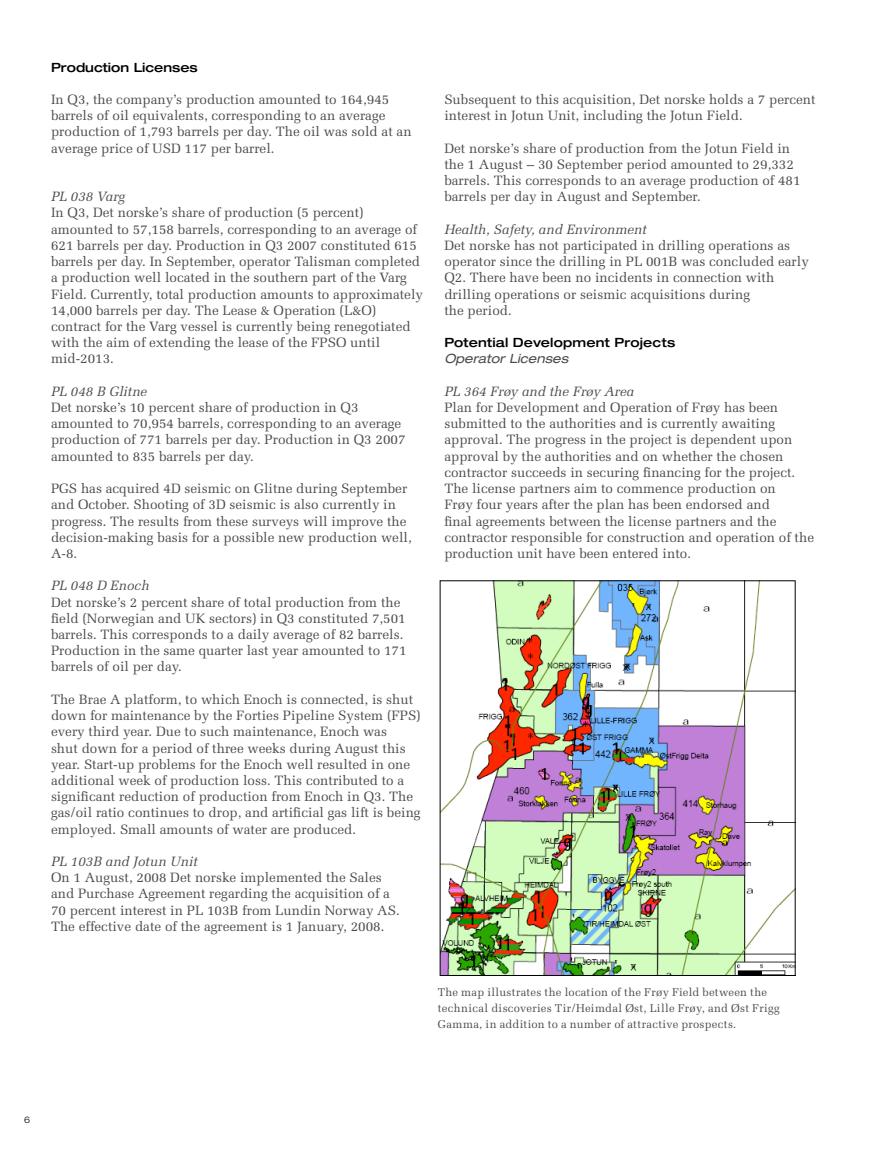
<style>
.page{position:relative;width:893px;height:1149px;background:#fff}
.page>*{position:absolute;margin:0;border:0;box-sizing:border-box;transform-origin:0 0}
.t1{font:13.5px/16.2px "Melior";color:#4b4b4d}
.t2{font:italic 13.5px "Melior";color:#4b4b4d}
.t3{font:500 expanded 12.75px "Helvetica Neue";letter-spacing:.01em;color:#000}
.t4{font:italic expanded 12.75px "Helvetica Neue";color:#4b4b4d}
.t5{font:11.25px/16.2px "Melior";letter-spacing:.025em;color:#4b4b4d}
.t6{font:300 expanded 9px "Helvetica Neue";color:#000}
</style>
<div class="page">
<img style="left:442px;top:582px;width:351px;height:391px">
<p class="t3" style="left:51px;top:59px;width:148px">Production Licenses</p>
<p class="t1" style="left:51px;top:91px;width:362px">In Q3, the company’s production amounted to 164,945 barrels of oil equivalents, corresponding to an average production of 1,793 barrels per day. The oil was sold at an average price of USD 117 per barrel.</p>
<p class="t2" style="left:51px;top:189px;width:76px">PL 038 Varg</p>
<p class="t1" style="left:51px;top:205px;width:374px">In Q3, Det norske’s share of production (5 percent) amounted to 57,158 barrels, corresponding to an average of 621 barrels per day. Production in Q3 2007 constituted 615 barrels per day. In September, operator Talisman completed a production well located in the southern part of the Varg Field. Currently, total production amounts to approximately 14,000 barrels per day. The Lease &amp; Operation (L&amp;O) contract for the Varg vessel is currently being renegotiated with the aim of extending the lease of the FPSO until mid-2013.</p>
<p class="t2" style="left:51px;top:383px;width:98px">PL 048 B Glitne</p>
<p class="t1" style="left:51px;top:399px;width:356px">Det norske’s 10 percent share of production in Q3 amounted to 70,954 barrels, corresponding to an average production of 771 barrels per day. Production in Q3 2007 amounted to 835 barrels per day.</p>
<p class="t1" style="left:51px;top:480px;width:362px">PGS has acquired 4D seismic on Glitne during September and October. Shooting of 3D seismic is also currently in progress. The results from these surveys will improve the decision-making basis for a possible new production well, A-8.</p>
<p class="t2" style="left:51px;top:577px;width:100px">PL 048 D Enoch</p>
<p class="t1" style="left:51px;top:593px;width:357px">Det norske’s 2 percent share of total production from the field (Norwegian and UK sectors) in Q3 constituted 7,501 barrels. This corresponds to a daily average of 82 barrels.<br>Production in the same quarter last year amounted to 171 barrels of oil per day.</p>
<p class="t1" style="left:51px;top:691px;width:371px">The Brae A platform, to which Enoch is connected, is shut down for maintenance by the Forties Pipeline System (FPS) every third year. Due to such maintenance, Enoch was<br>shut down for a period of three weeks during August this year. Start-up problems for the Enoch well resulted in one additional week of production loss. This contributed to a significant reduction of production from Enoch in Q3. The gas/oil ratio continues to drop, and artificial gas lift is being employed. Small amounts of water are produced.</p>
<p class="t2" style="left:51px;top:853px;width:148px">PL 103B and Jotun Unit</p>
<p class="t1" style="left:51px;top:869px;width:350px">On 1 August, 2008 Det norske implemented the Sales and Purchase Agreement regarding the acquisition of a 70 percent interest in PL 103B from Lundin Norway AS.<br>The effective date of the agreement is 1 January, 2008.</p>
<p class="t1" style="left:444px;top:91px;width:373px">Subsequent to this acquisition, Det norske holds a 7 percent interest in Jotun Unit, including the Jotun Field.</p>
<p class="t1" style="left:444px;top:140px;width:358px">Det norske’s share of production from the Jotun Field in the 1 August – 30 September period amounted to 29,332 barrels. This corresponds to an average production of 481 barrels per day in August and September.</p>
<p class="t2" style="left:444px;top:221px;width:204px">Health, Safety, and Environment</p>
<p class="t1" style="left:444px;top:237px;width:366px">Det norske has not participated in drilling operations as operator since the drilling in PL 001B was concluded early Q2. There have been no incidents in connection with drilling operations or seismic acquisitions during<br>the period.</p>
<p class="t3" style="left:444px;top:334px;width:232px">Potential Development Projects</p>
<p class="t4" style="left:444px;top:351px;width:125px">Operator Licenses</p>
<p class="t2" style="left:444px;top:383px;width:191px">PL 364 Frøy and the Frøy Area</p>
<p class="t1" style="left:444px;top:399px;width:371px">Plan for Development and Operation of Frøy has been submitted to the authorities and is currently awaiting approval. The progress in the project is dependent upon approval by the authorities and on whether the chosen contractor succeeds in securing financing for the project.<br>The license partners aim to commence production on<br>Frøy four years after the plan has been endorsed and<br>final agreements between the license partners and the contractor responsible for construction and operation of the production unit have been entered into.</p>
<p class="t5" style="left:438px;top:983px;width:343px">The map illustrates the location of the Frøy Field between the technical discoveries Tir/Heimdal Øst, Lille Frøy, and Øst Frigg<br>Gamma, in addition to a number of attractive prospects.</p>
<p class="t6" style="left:24px;top:1114px;width:8px">6</p>
</div>
